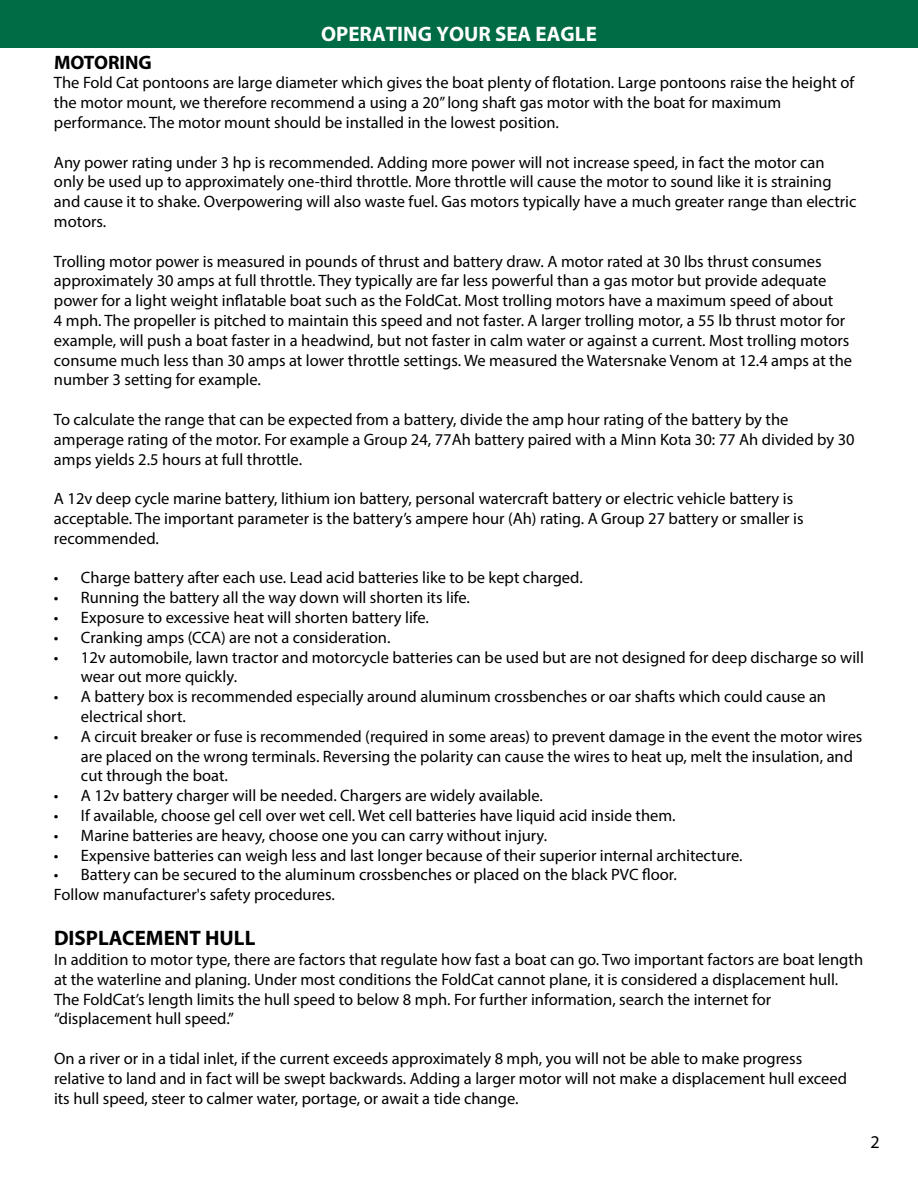
<style>
.page{position:relative;width:918px;height:1188px;background:#fff}
.page>*{position:absolute;margin:0;border:0;box-sizing:border-box;transform-origin:0 0}
.t1{font:700 21px "Myriad Pro";color:#fff}
.t2{font:700 21px "Myriad Pro";color:#000}
.t3{font:700 19.5px "Myriad Pro";color:#000}
.t4{font:18px "Myriad Pro";color:#000}
.t5{font:16.5px/19.8px "Myriad Pro";color:#000}
</style>
<div class="page">
<div style="left:0;top:0;width:918px;height:47px;background:#006c46"></div>
<p class="t1" style="left:321px;top:20px;width:277px">OPERATING YOUR SEA EAGLE</p>
<p class="t3" style="left:54px;top:49px;width:99px">MOTORING</p>
<p class="t5" style="left:54px;top:73px;width:802px">The Fold Cat pontoons are large diameter which gives the boat plenty of flotation. Large pontoons raise the height of the motor mount, we therefore recommend a using a 20” long shaft gas motor with the boat for maximum performance. The motor mount should be installed in the lowest position.</p>
<p class="t5" style="left:54px;top:152px;width:804px">Any power rating under 3 hp is recommended. Adding more power will not increase speed, in fact the motor can only be used up to approximately one-third throttle. More throttle will cause the motor to sound like it is straining and cause it to shake. Overpowering will also waste fuel. Gas motors typically have a much greater range than electric motors.</p>
<p class="t5" style="left:54px;top:251px;width:800px">Trolling motor power is measured in pounds of thrust and battery draw. A motor rated at 30 lbs thrust consumes approximately 30 amps at full throttle. They typically are far less powerful than a gas motor but provide adequate power for a light weight inflatable boat such as the FoldCat. Most trolling motors have a maximum speed of about<br>4 mph. The propeller is pitched to maintain this speed and not faster. A larger trolling motor, a 55 lb thrust motor for example, will push a boat faster in a headwind, but not faster in calm water or against a current. Most trolling motors consume much less than 30 amps at lower throttle settings. We measured the Watersnake Venom at 12.4 amps at the number 3 setting for example.</p>
<p class="t5" style="left:54px;top:409px;width:802px">To calculate the range that can be expected from a battery, divide the amp hour rating of the battery by the amperage rating of the motor. For example a Group 24, 77Ah battery paired with a Minn Kota 30: 77 Ah divided by 30 amps yields 2.5 hours at full throttle.</p>
<p class="t5" style="left:54px;top:489px;width:751px">A 12v deep cycle marine battery, lithium ion battery, personal watercraft battery or electric vehicle battery is acceptable. The important parameter is the battery’s ampere hour (Ah) rating. A Group 27 battery or smaller is recommended.</p>
<p class="t5" style="left:54px;top:568px;width:530px">• Charge battery after each use. Lead acid batteries like to be kept charged.</p>
<p class="t5" style="left:54px;top:588px;width:417px">• Running the battery all the way down will shorten its life.</p>
<p class="t5" style="left:54px;top:607px;width:377px">• Exposure to excessive heat will shorten battery life.</p>
<p class="t5" style="left:54px;top:627px;width:338px">• Cranking amps (CCA) are not a consideration.</p>
<p class="t5" style="left:81px;top:647px;width:785px;text-indent:-27px">• 12v automobile, lawn tractor and motorcycle batteries can be used but are not designed for deep discharge so will wear out more quickly.</p>
<p class="t5" style="left:81px;top:687px;width:747px;text-indent:-27px">• A battery box is recommended especially around aluminum crossbenches or oar shafts which could cause an electrical short.</p>
<p class="t5" style="left:81px;top:726px;width:783px;text-indent:-27px">• A circuit breaker or fuse is recommended (required in some areas) to prevent damage in the event the motor wires are placed on the wrong terminals. Reversing the polarity can cause the wires to heat up, melt the insulation, and cut through the boat.</p>
<p class="t5" style="left:54px;top:786px;width:490px">• A 12v battery charger will be needed. Chargers are widely available.</p>
<p class="t5" style="left:54px;top:805px;width:623px">• If available, choose gel cell over wet cell. Wet cell batteries have liquid acid inside them.</p>
<p class="t5" style="left:54px;top:825px;width:495px">• Marine batteries are heavy, choose one you can carry without injury.</p>
<p class="t5" style="left:54px;top:845px;width:690px">• Expensive batteries can weigh less and last longer because of their superior internal architecture.</p>
<p class="t5" style="left:54px;top:865px;width:624px">• Battery can be secured to the aluminum crossbenches or placed on the black PVC floor.<br>Follow manufacturer's safety procedures.</p>
<p class="t2" style="left:54px;top:924px;width:203px">DISPLACEMENT HULL</p>
<p class="t5" style="left:54px;top:949px;width:811px">In addition to motor type, there are factors that regulate how fast a boat can go. Two important factors are boat length at the waterline and planing. Under most conditions the FoldCat cannot plane, it is considered a displacement hull.<br>The FoldCat’s length limits the hull speed to below 8 mph. For further information, search the internet for “displacement hull speed.”</p>
<p class="t5" style="left:54px;top:1048px;width:795px">On a river or in a tidal inlet, if the current exceeds approximately 8 mph, you will not be able to make progress relative to land and in fact will be swept backwards. Adding a larger motor will not make a displacement hull exceed its hull speed, steer to calmer water, portage, or await a tide change.</p>
<p class="t4" style="left:870px;top:1130px;width:11px">2</p>
</div>
